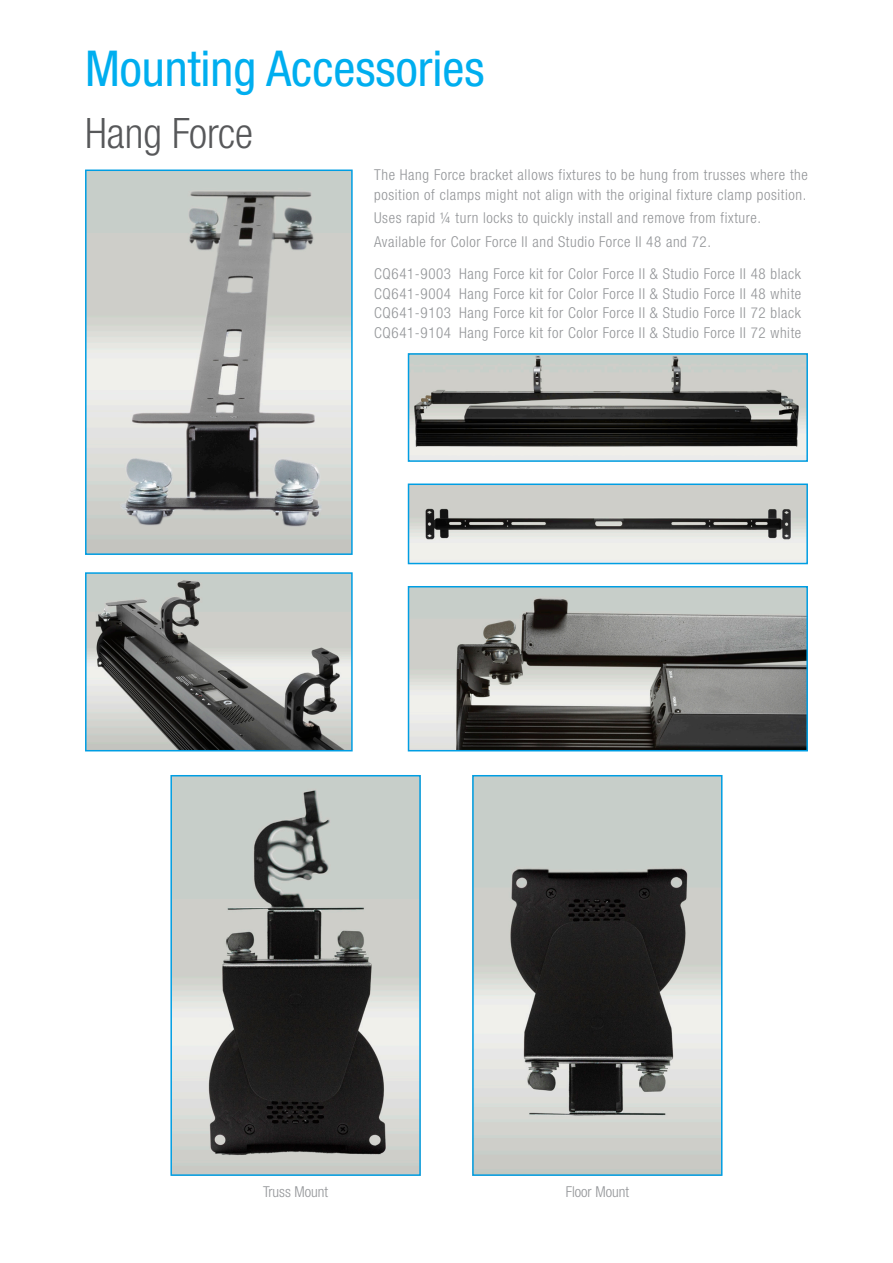
<style>
.page{position:relative;width:893px;height:1263px;background:#fff}
.page>*{position:absolute;margin:0;border:0;box-sizing:border-box;transform-origin:0 0}
.t1{font:condensed 49.5px "Helvetica Neue LTW1 G";color:#00aeef}
.t2{font:300 condensed 42px "Helvetica Neue LTW1 G";color:#57585a}
.t3{font:300 condensed 15px/19.5px "Helvetica Neue LTW1 G";letter-spacing:.04em;color:#939598}
.t4{font:300 condensed 15px "Helvetica Neue LTW1 G";color:#939598}
</style>
<div class="page">
<img style="left:88px;top:575px;width:262px;height:173px">
<div style="left:85px;top:572px;width:268px;height:179px;border:2px solid #009ee3"></div>
<img style="left:88px;top:173px;width:262px;height:379px">
<div style="left:85px;top:170px;width:268px;height:385px;border:2px solid #009ee3"></div>
<img style="left:173px;top:778px;width:245px;height:395px">
<div style="left:170px;top:775px;width:251px;height:401px;border:2px solid #009ee3"></div>
<img style="left:475px;top:778px;width:244px;height:395px">
<div style="left:472px;top:775px;width:250px;height:401px;border:2px solid #009ee3"></div>
<img style="left:411px;top:356px;width:394px;height:103px">
<div style="left:408px;top:353px;width:400px;height:109px;border:2px solid #009ee3"></div>
<img style="left:411px;top:486px;width:394px;height:75px">
<div style="left:408px;top:483px;width:400px;height:81px;border:2px solid #009ee3"></div>
<img style="left:411px;top:589px;width:394px;height:159px">
<div style="left:408px;top:586px;width:400px;height:165px;border:2px solid #009ee3"></div>
<p class="t1" style="left:85px;top:40px;width:401px">Mounting Accessories</p>
<p class="t2" style="left:85px;top:109px;width:170px">Hang Force</p>
<p class="t3" style="left:374px;top:165px;width:435px">The Hang Force bracket allows fixtures to be hung from trusses where the position of clamps might not align with the original fixture clamp position.</p>
<p class="t3" style="left:374px;top:209px;width:388px">Uses rapid ¼ turn locks to quickly install and remove from fixture.</p>
<p class="t3" style="left:374px;top:232px;width:338px">Available for Color Force II and Studio Force II 48 and 72.</p>
<p class="t3" style="left:374px;top:264px;width:428px">CQ641-9003 Hang Force kit for Color Force II &amp; Studio Force II 48 black</p>
<p class="t3" style="left:374px;top:284px;width:429px">CQ641-9004 Hang Force kit for Color Force II &amp; Studio Force II 48 white</p>
<p class="t3" style="left:374px;top:303px;width:428px">CQ641-9103 Hang Force kit for Color Force II &amp; Studio Force II 72 black</p>
<p class="t3" style="left:374px;top:323px;width:429px">CQ641-9104 Hang Force kit for Color Force II &amp; Studio Force II 72 white</p>
<p class="t4" style="left:263px;top:1183px;width:67px">Truss Mount</p>
<p class="t4" style="left:566px;top:1183px;width:65px">Floor Mount</p>
</div>
